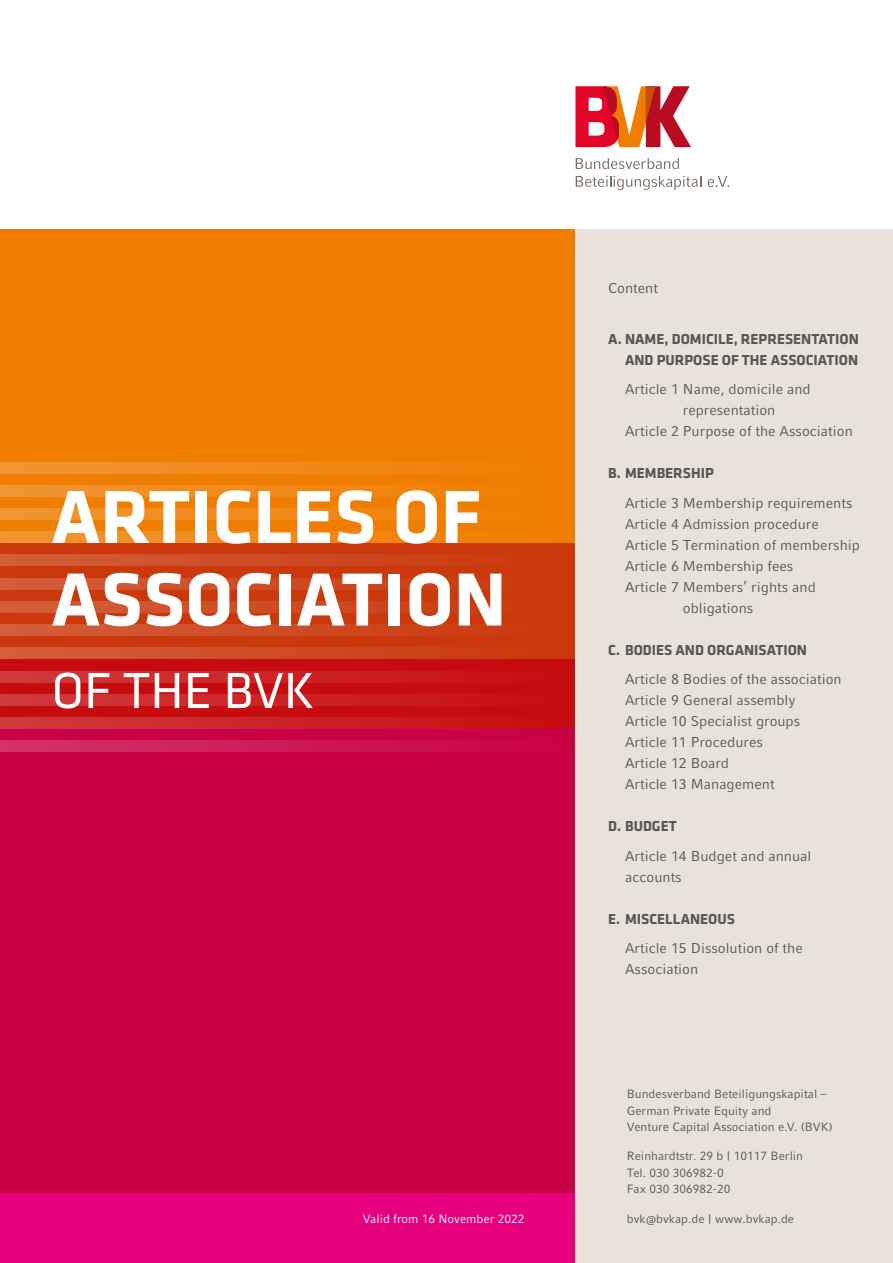
<style>
.page{position:relative;width:893px;height:1263px;background:#fff}
.page>*{position:absolute;margin:0;border:0;box-sizing:border-box;transform-origin:0 0}
.t1{font:700 78px/82.5px "Klavika Basic";color:#fff}
.t2{font:52.5px "Klavika Basic";color:#fff}
.t3{font:700 15px/21px "Klavika Basic";color:#575756;text-align:right}
.t4{font:14.25px/21px "Compatil Fact LT Pro";color:#575756}
.t5{font:12px/16.5px "Compatil Fact LT Pro";color:#575756}
.t6{font:12px "Compatil Fact LT Pro";color:#fff}
</style>
<div class="page">
<div style="left:0;top:230px;width:575px;height:1033px;background:#ef7d00"></div>
<div style="left:0;top:543px;width:575px;height:116px;background:#ca380c"></div>
<div style="left:0;top:659px;width:575px;height:70px;background:#c70c0f"></div>
<div style="left:0;top:1193px;width:575px;height:70px;background:#e6007d"></div>
<div style="left:0;top:729px;width:575px;height:464px;background:#c90245"></div>
<svg style="left:0;top:462px;width:452px;height:11px"></svg>
<svg style="left:0;top:485px;width:452px;height:12px"></svg>
<svg style="left:0;top:508px;width:452px;height:12px"></svg>
<svg style="left:0;top:531px;width:452px;height:12px"></svg>
<svg style="left:0;top:555px;width:441px;height:11px;fill:#d04f28"></svg>
<svg style="left:0;top:578px;width:441px;height:11px;fill:#d04f28"></svg>
<svg style="left:0;top:601px;width:441px;height:12px;fill:#d04f28"></svg>
<svg style="left:0;top:624px;width:441px;height:12px;fill:#d04f28"></svg>
<svg style="left:0;top:647px;width:441px;height:12px;fill:#d04f28"></svg>
<svg style="left:0;top:671px;width:441px;height:11px"></svg>
<svg style="left:0;top:694px;width:441px;height:11px"></svg>
<svg style="left:0;top:717px;width:575px;height:12px"></svg>
<svg style="left:0;top:740px;width:441px;height:12px"></svg>
<div style="left:575px;top:230px;width:318px;height:1033px;background:#e8e2db"></div>
<svg style="left:576px;top:158px;width:103px;height:11px"></svg>
<svg style="left:576px;top:176px;width:125px;height:14px"></svg>
<svg style="left:708px;top:176px;width:21px;height:11px"></svg>
<svg style="left:575px;top:86px;width:116px;height:61px"></svg>
<h1 class="t1" style="left:51px;top:472px;width:456px">ARTICLES OF<br>ASSOCIATION</h1>
<h2 class="t2" style="left:51px;top:656px;width:265px">OF THE BVK</h2>
<p class="t4" style="left:608px;top:277px;width:51px">Content</p>
<p class="t3" style="left:608px;top:328px;width:252px">A. NAME, DOMICILE, REPRESENTATION<br>AND PURPOSE OF THE ASSOCIATION</p>
<p class="t4" style="left:625px;top:379px;width:187px">Article 1 Name, domicile and</p>
<p class="t4" style="left:683px;top:400px;width:94px">representation</p>
<p class="t4" style="left:625px;top:421px;width:229px">Article 2 Purpose of the Association</p>
<p class="t3" style="left:608px;top:462px;width:107px">B. MEMBERSHIP</p>
<p class="t4" style="left:625px;top:492px;width:229px">Article 3 Membership requirements</p>
<p class="t4" style="left:625px;top:513px;width:195px">Article 4 Admission procedure</p>
<p class="t4" style="left:625px;top:534px;width:236px">Article 5 Termination of membership</p>
<p class="t4" style="left:625px;top:555px;width:170px">Article 6 Membership fees</p>
<p class="t4" style="left:625px;top:576px;width:192px">Article 7 Members’ rights and</p>
<p class="t4" style="left:683px;top:597px;width:72px">obligations</p>
<p class="t3" style="left:608px;top:639px;width:200px">C. BODIES AND ORGANISATION</p>
<p class="t4" style="left:625px;top:669px;width:218px">Article 8 Bodies of the association<br>Article 9 General assembly<br>Article 10 Specialist groups<br>Article 11 Procedures<br>Article 12 Board<br>Article 13 Management</p>
<p class="t3" style="left:608px;top:815px;width:70px">D. BUDGET</p>
<p class="t4" style="left:625px;top:845px;width:188px">Article 14 Budget and annual accounts</p>
<p class="t3" style="left:608px;top:908px;width:128px">E. MISCELLANEOUS</p>
<p class="t4" style="left:625px;top:938px;width:179px">Article 15 Dissolution of the<br>Association</p>
<p class="t5" style="left:627px;top:1086px;width:207px">Bundesverband Beteiligungskapital –<br>German Private Equity and<br>Venture Capital Association e.V. (BVK)</p>
<p class="t5" style="left:627px;top:1148px;width:178px">Reinhardtstr. 29 b | 10117 Berlin<br>Tel. 030 306982-0<br>Fax 030 306982-20</p>
<p class="t6" style="left:363px;top:1211px;width:163px">Valid from 16 November 2022</p>
<p class="t5" style="left:627px;top:1210px;width:169px">bvk@bvkap.de | www.bvkap.de</p>
</div>
